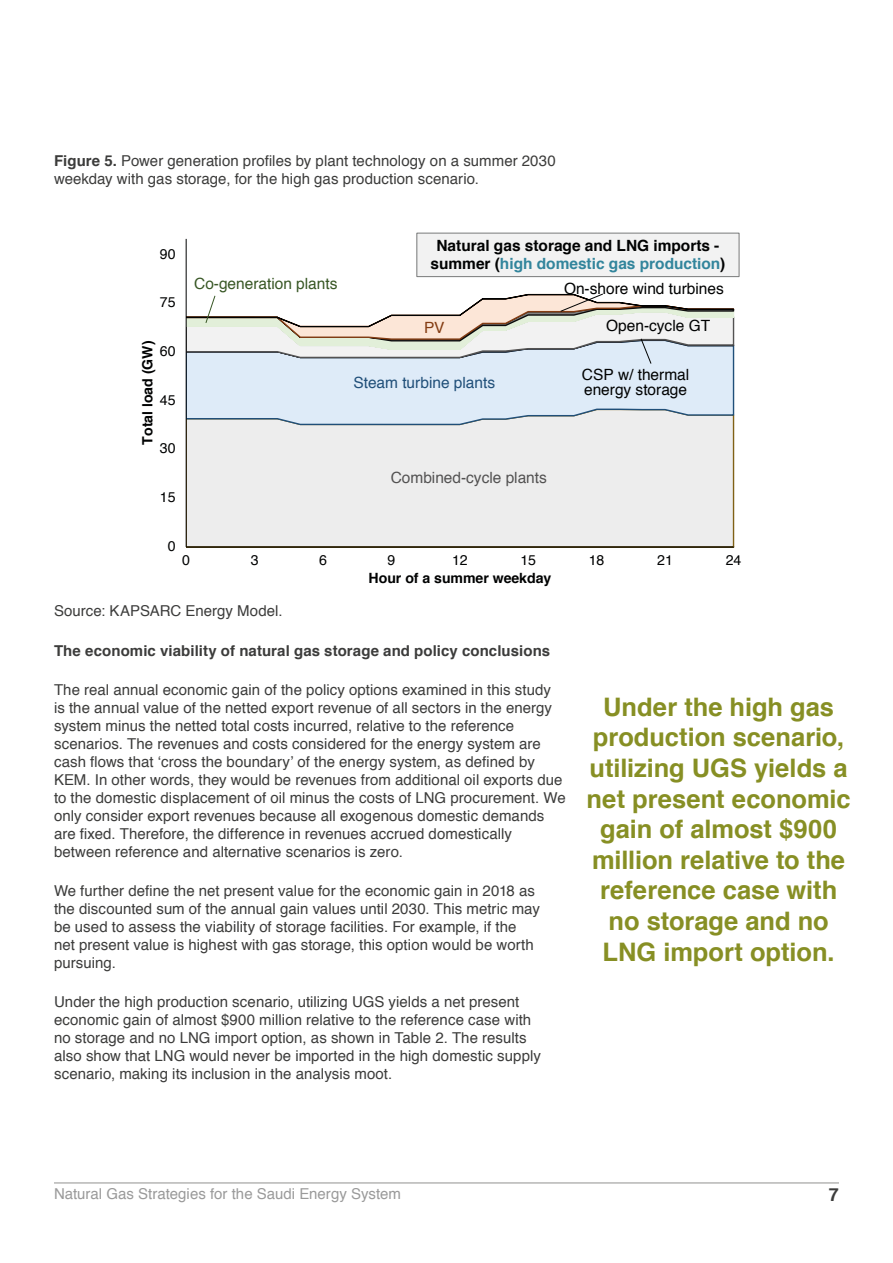
<style>
.page{position:relative;width:893px;height:1263px;background:#fff}
.page>*{position:absolute;margin:0;border:0;box-sizing:border-box;transform-origin:0 0}
.t1{font:700 25.5px/30.6px "Helvetica";color:#878f24;text-align:center}
.t2{font:700 18px "Helvetica";color:#3c3c3b}
.t3{font:700 15.45px/18.3px "Helvetica";color:#010202;text-align:center}
.t4{font:15.45px/15.5px "Helvetica";color:#010202}
.t5{font:15.45px "Helvetica";color:#535252}
.t6{font:15.45px "Helvetica";color:#385725}
.t7{font:15.45px "Helvetica";color:#204f79}
.t8{font:15.45px "Helvetica";color:#843d13}
.t9{font:15px/18px "Helvetica";letter-spacing:.005em;color:#3c3c3b}
.t10{font:700 15px "Helvetica";letter-spacing:.005em;color:#3c3c3b}
.t11{font:15px "Helvetica";color:#9a9a9a}
.t12{font:700 14.1px "Helvetica";letter-spacing:-.005em;color:#010202}
.t13{font:14.1px "Helvetica";letter-spacing:-.01em;color:#010202}
.s1{font-weight:700}
.s2{color:#32859c}
</style>
<div class="page">
<hr style="left:54px;top:1182px;width:785px;height:1px;background:#9d9d9c">
<div style="left:187px;top:426px;width:547px;height:122px;background:#ededed"></div>
<svg style="left:187px;top:364px;width:547px;height:62px"></svg>
<hr style="left:186px;top:239px;width:1px;height:308px;background:#010202">
<hr style="left:186px;top:547px;width:547px;height:1px;background:#010202">
<div style="left:417px;top:233px;width:322px;height:44px;background:#f2f2f2"></div>
<div style="left:416px;top:233px;width:324px;height:44px;border:1px solid #7f8080"></div>
<svg style="left:186px;top:293px;width:548px;height:71px"></svg>
<p class="t9" style="left:54px;top:153px;width:503px"><span class="s1">Figure 5.</span> Power generation profiles by plant technology on a summer 2030 weekday with gas storage, for the high gas production scenario.</p>
<p class="t13" style="left:160px;top:243px;width:17px">90</p>
<p class="t13" style="left:160px;top:291px;width:17px">75</p>
<p class="t12" style="left:136px;top:445px;width:105px;rotate:-90deg">Total load (GW)</p>
<p class="t13" style="left:160px;top:340px;width:17px">60</p>
<p class="t13" style="left:160px;top:389px;width:17px">45</p>
<p class="t13" style="left:160px;top:437px;width:17px">30</p>
<p class="t13" style="left:160px;top:486px;width:17px">15</p>
<p class="t13" style="left:168px;top:535px;width:9px">0</p>
<p class="t3" style="left:430px;top:237px;width:296px">Natural gas storage and LNG imports - summer (<span class="s2">high domestic gas production</span>)</p>
<p class="t6" style="left:194px;top:271px;width:145px">Co-generation plants</p>
<p class="t4" style="left:564px;top:281px;width:161px">On-shore wind turbines</p>
<p class="t8" style="left:424px;top:315px;width:22px">PV</p>
<p class="t7" style="left:353px;top:371px;width:143px">Steam turbine plants</p>
<p class="t5" style="left:391px;top:466px;width:158px">Combined-cycle plants</p>
<p class="t4" style="left:606px;top:318px;width:105px">Open-cycle GT</p>
<p class="t4" style="left:582px;top:367px;width:109px">CSP w/ thermal energy storage</p>
<p class="t13" style="left:182px;top:549px;width:9px">0</p>
<p class="t13" style="left:251px;top:549px;width:9px">3</p>
<p class="t13" style="left:319px;top:549px;width:9px">6</p>
<p class="t13" style="left:387px;top:549px;width:9px">9</p>
<p class="t13" style="left:452px;top:549px;width:17px">12</p>
<p class="t13" style="left:520px;top:549px;width:17px">15</p>
<p class="t13" style="left:589px;top:549px;width:17px">18</p>
<p class="t13" style="left:657px;top:549px;width:17px">21</p>
<p class="t13" style="left:726px;top:549px;width:17px">24</p>
<p class="t12" style="left:369px;top:567px;width:184px">Hour of a summer weekday</p>
<p class="t9" style="left:54px;top:603px;width:230px">Source: KAPSARC Energy Model.</p>
<p class="t10" style="left:54px;top:638px;width:498px">The economic viability of natural gas storage and policy conclusions</p>
<p class="t9" style="left:54px;top:681px;width:513px">The real annual economic gain of the policy options examined in this study<br>is the annual value of the netted export revenue of all sectors in the energy system minus the netted total costs incurred, relative to the reference scenarios. The revenues and costs considered for the energy system are cash flows that ‘cross the boundary’ of the energy system, as defined by KEM. In other words, they would be revenues from additional oil exports due to the domestic displacement of oil minus the costs of LNG procurement. We only consider export revenues because all exogenous domestic demands are fixed. Therefore, the difference in revenues accrued domestically between reference and alternative scenarios is zero.</p>
<p class="t9" style="left:54px;top:882px;width:487px">We further define the net present value for the economic gain in 2018 as the discounted sum of the annual gain values until 2030. This metric may be used to assess the viability of storage facilities. For example, if the net present value is highest with gas storage, this option would be worth pursuing.</p>
<p class="t9" style="left:54px;top:994px;width:488px">Under the high production scenario, utilizing UGS yields a net present economic gain of almost $900 million relative to the reference case with no storage and no LNG import option, as shown in Table 2. The results also show that LNG would never be imported in the high domestic supply scenario, making its inclusion in the analysis moot.</p>
<h1 class="t1" style="left:587px;top:692px;width:266px">Under the high gas production scenario, utilizing UGS yields a net present economic gain of almost $900 million relative to the reference case with no storage and no<br>LNG import option.</h1>
<p class="t11" style="left:54px;top:1182px;width:349px">Natural Gas Strategies for the Saudi Energy System</p>
<p class="t2" style="left:829px;top:1180px;width:12px">7</p>
</div>
